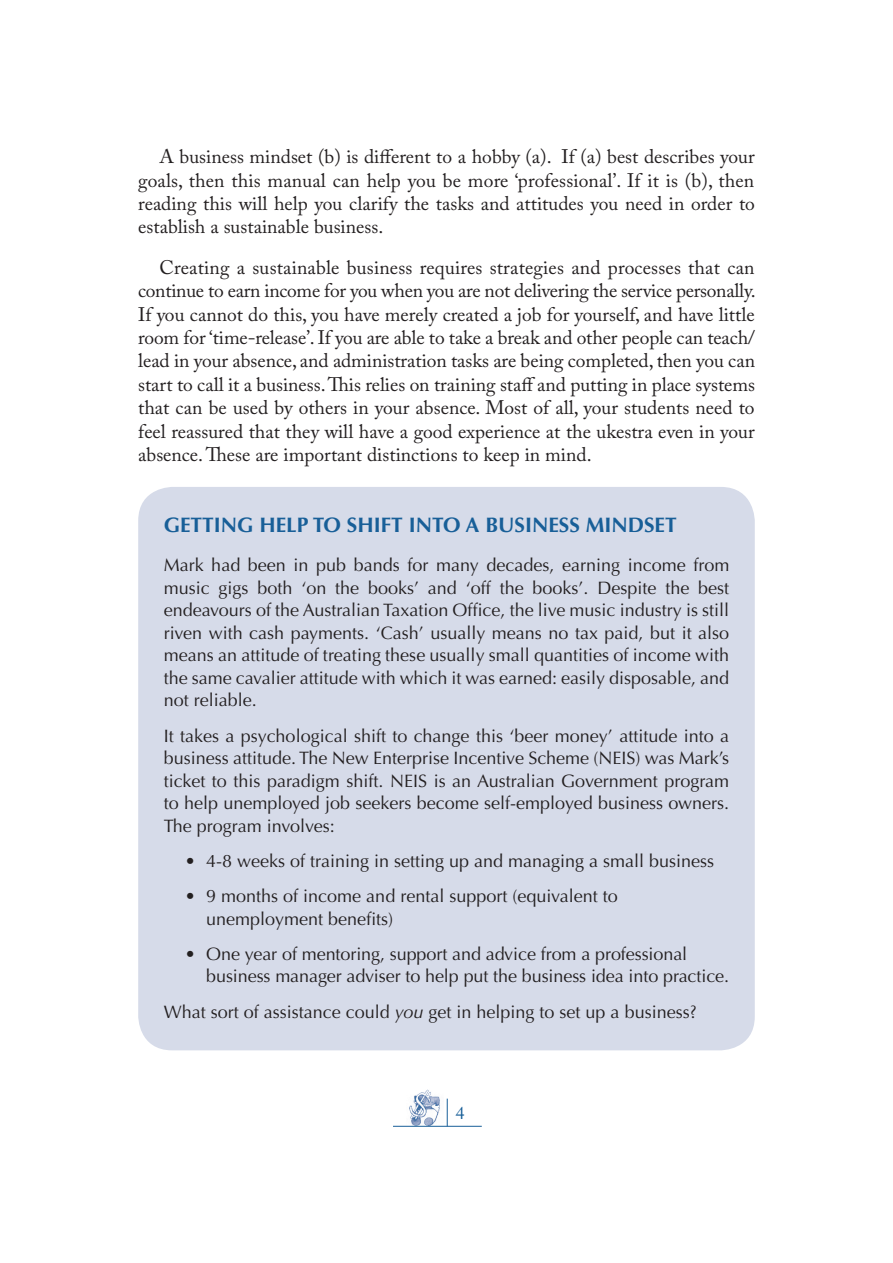
<style>
.page{position:relative;width:893px;height:1263px;background:#fff}
.page>*{position:absolute;margin:0;border:0;box-sizing:border-box;transform-origin:0 0}
.t1{font:700 21px "Optima";color:#185f98}
.t2{font:19.5px/23.4px "Adobe Caslon Pro";color:#231f20;text-align:justify}
.t3{font:18px/22.5px "Optima";color:#231f20;text-align:justify}
.t4{font:18px "Adobe Caslon Pro";color:#185f98}
.s1{font-style:italic}
</style>
<div class="page">
<img style="left:407px;top:1089px;width:36px;height:37px">
<svg style="left:447px;top:1099px;width:1px;height:27px"></svg>
<hr style="left:393px;top:1126px;width:89px;height:1px;background:#185f98">
<div style="left:138px;top:487px;width:617px;height:563px;background:#d6dbe9;border-radius:34px"></div>
<p class="t2" style="left:138px;top:145px;width:618px;text-indent:21px">A business mindset (b) is different to a hobby (a). If (a) best describes your goals, then this manual can help you be more ‘professional’. If it is (b), then reading this will help you clarify the tasks and attitudes you need in order to establish a sustainable business.</p>
<p class="t2" style="left:138px;top:255px;width:619px;text-indent:21px">Creating a sustainable business requires strategies and processes that can continue to earn income for you when you are not delivering the service personally.<br>If you cannot do this, you have merely created a job for yourself, and have little room for ‘time-release’. If you are able to take a break and other people can teach/ lead in your absence, and administration tasks are being completed, then you can start to call it a business. This relies on training staff and putting in place systems that can be used by others in your absence. Most of all, your students need to feel reassured that they will have a good experience at the ukestra even in your absence. These are important distinctions to keep in mind.</p>
<p class="t1" style="left:164px;top:512px;width:515px">GETTING HELP TO SHIFT INTO A BUSINESS MINDSET</p>
<p class="t3" style="left:164px;top:554px;width:567px">Mark had been in pub bands for many decades, earning income from music gigs both ‘on the books’ and ‘off the books’. Despite the best endeavours of the Australian Taxation Office, the live music industry is still riven with cash payments. ‘Cash’ usually means no tax paid, but it also means an attitude of treating these usually small quantities of income with the same cavalier attitude with which it was earned: easily disposable, and not reliable.</p>
<p class="t3" style="left:164px;top:724px;width:567px">It takes a psychological shift to change this ‘beer money’ attitude into a business attitude. The New Enterprise Incentive Scheme (NEIS) was Mark’s ticket to this paradigm shift. NEIS is an Australian Government program to help unemployed job seekers become self-employed business owners.<br>The program involves:</p>
<p class="t3" style="left:185px;top:850px;width:531px">• 4-8 weeks of training in setting up and managing a small business</p>
<p class="t3" style="left:206px;top:885px;width:413px;text-indent:-21px">• 9 months of income and rental support (equivalent to unemployment benefits)</p>
<p class="t3" style="left:206px;top:943px;width:524px;text-indent:-21px">• One year of mentoring, support and advice from a professional business manager adviser to help put the business idea into practice.</p>
<p class="t3" style="left:164px;top:1000px;width:534px">What sort of assistance could <span class="s1">you</span> get in helping to set up a business?</p>
<p class="t4" style="left:455px;top:1102px;width:10px">4</p>
</div>
